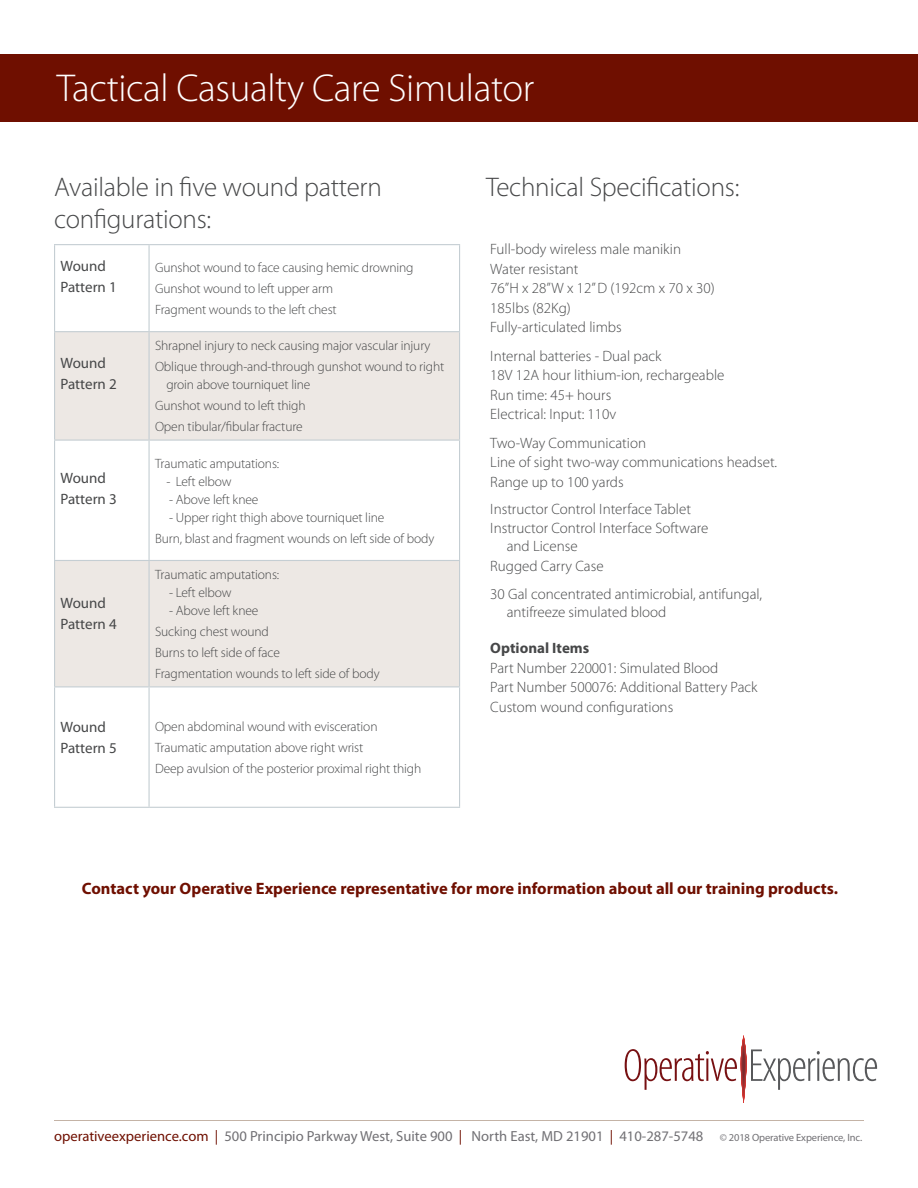
<style>
.page{position:relative;width:918px;height:1188px;background:#fff}
.page>*{position:absolute;margin:0;border:0;box-sizing:border-box;transform-origin:0 0}
.t1{font:300 39px "Myriad Pro";letter-spacing:-.01em;color:#fff}
.t2{font:300 27px/32.4px "Myriad Pro";letter-spacing:-.01em;color:#464748}
.t3{font:700 16.5px "Myriad Pro";color:#6f0f00}
.t4{font:300 15px "Myriad Pro";color:#464748}
.Body_text{font:15px "Myriad Pro";color:#464748}
.t5{font:700 15px "Myriad Pro";color:#464748}
.t6{font:14.7px "Myriad Pro";color:#717074}
.Descriptor_text__sma{font:300 13.5px "Myriad Pro";letter-spacing:-.01em;color:#464748}
.s1{color:#6f0f00}
.s2{font-size:10.5px}
</style>
<div class="page">
<hr style="left:917px;top:153px;width:1px;height:32px;background:#6f0f00">
<hr style="left:54px;top:1120px;width:810px;height:1px;background:#c4b3a6">
<svg style="left:625px;top:1035px;width:252px;height:67px"></svg>
<div style="left:0;top:54px;width:918px;height:68px;background:#6f0f00"></div>
<svg style="left:55px;top:332px;width:404px;height:354px;fill:#ede8e4"></svg>
<svg style="left:55px;top:687px;width:404px;height:120px"></svg>
<hr style="left:148px;top:245px;width:2px;height:86px;background:#c5ced3">
<hr style="left:459px;top:245px;width:1px;height:86px;background:#c5ced3">
<hr style="left:148px;top:332px;width:2px;height:108px;background:#c5ced3">
<hr style="left:459px;top:332px;width:1px;height:108px;background:#c5ced3">
<hr style="left:148px;top:441px;width:2px;height:119px;background:#c5ced3">
<hr style="left:459px;top:441px;width:1px;height:119px;background:#c5ced3">
<hr style="left:54px;top:561px;width:1px;height:125px;background:#c5ced3">
<hr style="left:148px;top:561px;width:2px;height:125px;background:#c5ced3">
<hr style="left:459px;top:561px;width:1px;height:125px;background:#c5ced3">
<hr style="left:54px;top:687px;width:1px;height:120px;background:#c5ced3">
<hr style="left:148px;top:687px;width:2px;height:120px;background:#c5ced3">
<hr style="left:459px;top:687px;width:1px;height:120px;background:#c5ced3">
<hr style="left:54px;top:440px;width:95px;height:1px;background:#c5ced3">
<hr style="left:149px;top:440px;width:311px;height:1px;background:#c5ced3">
<hr style="left:54px;top:807px;width:95px;height:1px;background:#c5ced3">
<hr style="left:149px;top:807px;width:311px;height:1px;background:#c5ced3">
<hr style="left:54px;top:244px;width:95px;height:1px;background:#c5ced3">
<hr style="left:149px;top:244px;width:311px;height:1px;background:#c5ced3">
<hr style="left:54px;top:560px;width:95px;height:1px;background:#c5ced3">
<hr style="left:149px;top:560px;width:311px;height:1px;background:#c5ced3">
<hr style="left:54px;top:245px;width:1px;height:86px;background:#c5ced3">
<hr style="left:54px;top:332px;width:1px;height:108px;background:#c5ced3">
<hr style="left:54px;top:441px;width:1px;height:119px;background:#c5ced3">
<hr style="left:54px;top:331px;width:95px;height:1px;background:#c5ced3">
<hr style="left:149px;top:331px;width:311px;height:1px;background:#c5ced3">
<hr style="left:54px;top:686px;width:95px;height:1px;background:#c5ced3">
<hr style="left:149px;top:686px;width:311px;height:1px;background:#c5ced3">
<p class="t1" style="left:57px;top:64px;width:479px">Tactical Casualty Care Simulator</p>
<p class="t2" style="left:54px;top:170px;width:329px">Available in five wound pattern configurations:</p>
<p class="t2" style="left:486px;top:170px;width:255px">Technical Specifications:</p>
<p class="t4" style="left:490px;top:240px;width:192px">Full-body wireless male manikin</p>
<p class="t4" style="left:490px;top:260px;width:90px">Water resistant</p>
<p class="t4" style="left:490px;top:279px;width:226px">76”H x 28”W x 12” D (192cm x 70 x 30)</p>
<p class="t4" style="left:490px;top:299px;width:82px">185lbs (82Kg)</p>
<p class="t4" style="left:490px;top:318px;width:133px">Fully-articulated limbs</p>
<p class="t4" style="left:490px;top:347px;width:173px">Internal batteries - Dual pack</p>
<p class="t4" style="left:490px;top:366px;width:236px">18V 12A hour lithium-ion, rechargeable</p>
<p class="t4" style="left:490px;top:386px;width:122px">Run time: 45+ hours</p>
<p class="t4" style="left:490px;top:405px;width:128px">Electrical: Input: 110v</p>
<p class="t4" style="left:490px;top:434px;width:157px">Two-Way Communication</p>
<p class="t4" style="left:490px;top:453px;width:288px">Line of sight two-way communications headset.</p>
<p class="t4" style="left:490px;top:473px;width:135px">Range up to 100 yards</p>
<p class="t4" style="left:490px;top:500px;width:202px">Instructor Control Interface Tablet</p>
<p class="t4" style="left:490px;top:519px;width:220px">Instructor Control Interface Software</p>
<p class="t4" style="left:507px;top:537px;width:73px">and License</p>
<p class="t4" style="left:490px;top:557px;width:115px">Rugged Carry Case</p>
<p class="t4" style="left:490px;top:585px;width:273px">30 Gal concentrated antimicrobial, antifungal,</p>
<p class="t4" style="left:507px;top:603px;width:161px">antifreeze simulated blood</p>
<p class="t5" style="left:490px;top:638px;width:101px">Optional Items</p>
<p class="t4" style="left:490px;top:659px;width:229px">Part Number 220001: Simulated Blood</p>
<p class="t4" style="left:490px;top:678px;width:269px">Part Number 500076: Additional Battery Pack</p>
<p class="t4" style="left:490px;top:698px;width:184px">Custom wound configurations</p>
<p class="Body_text" style="left:61px;top:256px;width:47px">Wound</p>
<p class="Body_text" style="left:61px;top:277px;width:58px">Pattern 1</p>
<p class="Descriptor_text__sma" style="left:155px;top:260px;width:260px">Gunshot wound to face causing hemic drowning</p>
<p class="Descriptor_text__sma" style="left:155px;top:281px;width:180px">Gunshot wound to left upper arm</p>
<p class="Descriptor_text__sma" style="left:155px;top:302px;width:183px">Fragment wounds to the left chest</p>
<p class="Descriptor_text__sma" style="left:155px;top:338px;width:277px">Shrapnel injury to neck causing major vascular injury</p>
<p class="Descriptor_text__sma" style="left:155px;top:359px;width:291px">Oblique through-and-through gunshot wound to right</p>
<p class="Descriptor_text__sma" style="left:166px;top:377px;width:146px">groin above tourniquet line</p>
<p class="Descriptor_text__sma" style="left:155px;top:398px;width:152px">Gunshot wound to left thigh</p>
<p class="Descriptor_text__sma" style="left:155px;top:419px;width:149px">Open tibular/fibular fracture</p>
<p class="Body_text" style="left:61px;top:354px;width:47px">Wound</p>
<p class="Body_text" style="left:61px;top:375px;width:58px">Pattern 2</p>
<p class="Descriptor_text__sma" style="left:155px;top:455px;width:126px">Traumatic amputations:</p>
<p class="Descriptor_text__sma" style="left:166px;top:473px;width:67px">- Left elbow</p>
<p class="Descriptor_text__sma" style="left:169px;top:491px;width:91px">- Above left knee</p>
<p class="Descriptor_text__sma" style="left:169px;top:509px;width:217px">- Upper right thigh above tourniquet line</p>
<p class="Descriptor_text__sma" style="left:155px;top:530px;width:281px">Burn, blast and fragment wounds on left side of body</p>
<p class="Body_text" style="left:61px;top:468px;width:47px">Wound</p>
<p class="Body_text" style="left:61px;top:489px;width:58px">Pattern 3</p>
<p class="Descriptor_text__sma" style="left:155px;top:567px;width:126px">Traumatic amputations:</p>
<p class="Descriptor_text__sma" style="left:169px;top:585px;width:64px">- Left elbow</p>
<p class="Descriptor_text__sma" style="left:169px;top:603px;width:91px">- Above left knee</p>
<p class="Descriptor_text__sma" style="left:155px;top:624px;width:115px">Sucking chest wound</p>
<p class="Descriptor_text__sma" style="left:155px;top:645px;width:126px">Burns to left side of face</p>
<p class="Descriptor_text__sma" style="left:155px;top:666px;width:226px">Fragmentation wounds to left side of body</p>
<p class="Body_text" style="left:61px;top:594px;width:47px">Wound</p>
<p class="Body_text" style="left:61px;top:615px;width:58px">Pattern 4</p>
<p class="Body_text" style="left:61px;top:717px;width:47px">Wound</p>
<p class="Body_text" style="left:61px;top:738px;width:58px">Pattern 5</p>
<p class="Descriptor_text__sma" style="left:155px;top:719px;width:224px">Open abdominal wound with evisceration</p>
<p class="Descriptor_text__sma" style="left:155px;top:740px;width:210px">Traumatic amputation above right wrist</p>
<p class="Descriptor_text__sma" style="left:155px;top:761px;width:268px">Deep avulsion of the posterior proximal right thigh</p>
<p class="t3" style="left:82px;top:877px;width:758px">Contact your Operative Experience representative for more information about all our training products.</p>
<p class="t6" style="left:54px;top:1127px;width:810px"><span class="s1">operativeexperience.com |</span> 500 Principio Parkway West, Suite 900 <span class="s1">|</span> North East, MD 21901 <span class="s1">|</span> 410-287-5748 <span class="s2">© 2018 Operative Experience, Inc.</span></p>
</div>
